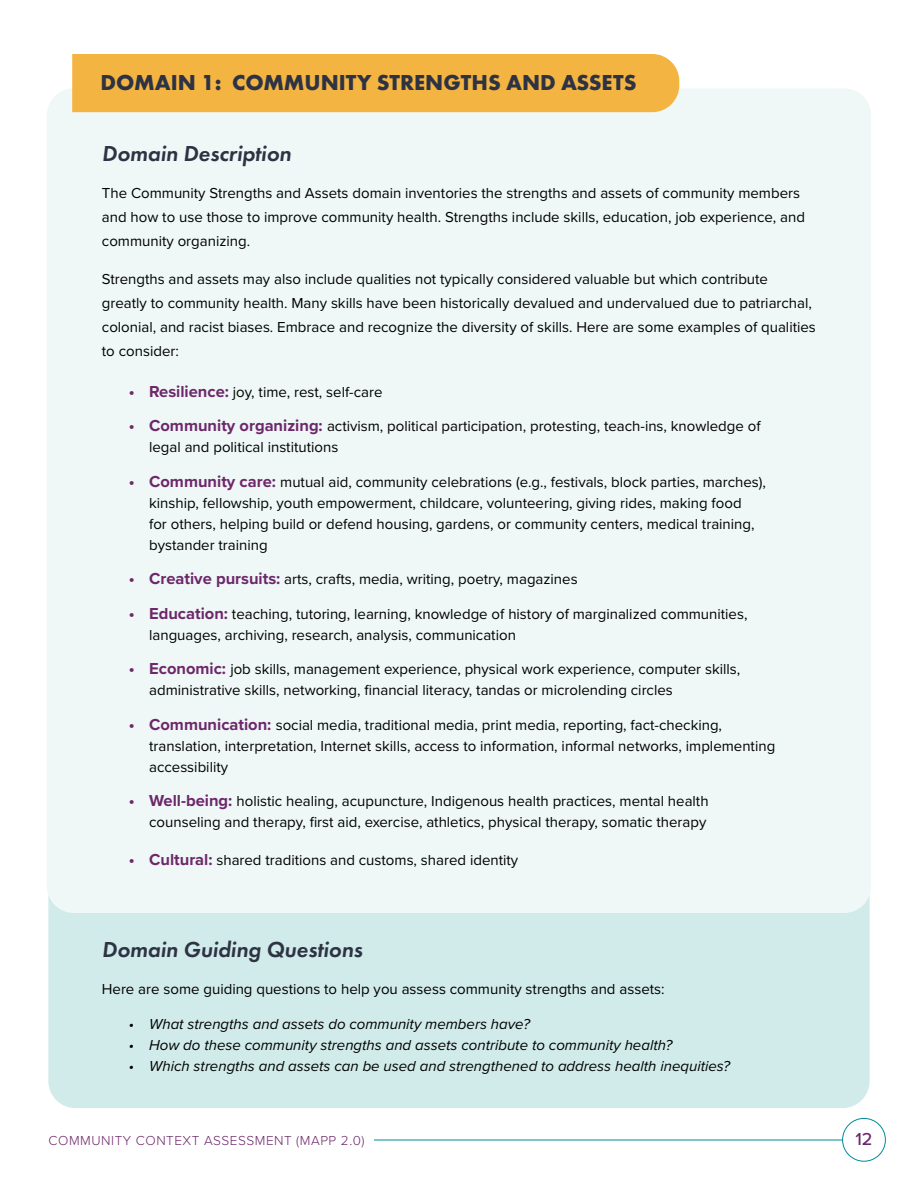
<style>
.page{position:relative;width:918px;height:1188px;background:#fff}
.page>*{position:absolute;margin:0;border:0;box-sizing:border-box;transform-origin:0 0}
.t1{font:italic 600 22.5px "Futura PT";color:#2e3344}
.t2{font:700 22.5px "Futura PT";color:#2e3344}
.t3{font:500 18px "Proxima Nova";color:#6d276a}
.t4{font:15px/21px "Proxima Nova";color:#000}
.t5{font:italic 15px "Proxima Nova";color:#000}
.t6{font:300 13.5px "Proxima Nova";letter-spacing:.04em;color:#6d276a}
.s1{font-weight:700;font-size:16.5px;color:#6d276a}
</style>
<div class="page">
<div style="left:48px;top:895px;width:822px;height:213px;background:#d0ebe9"></div>
<div style="left:47px;top:88px;width:824px;height:825px;background:#eff8f6;border-radius:27px"></div>
<div style="left:72px;top:54px;width:607px;height:58px;background:#f4b442"></div>
<div style="left:842px;top:1118px;width:44px;height:43px;border:1px solid #008b99;border-radius:50%"></div>
<hr style="left:374px;top:1140px;width:468px;height:1px;background:#008b99">
<h1 class="t2" style="left:101px;top:68px;width:538px">DOMAIN 1: COMMUNITY STRENGTHS AND ASSETS</h1>
<h1 class="t1" style="left:102px;top:139px;width:191px">Domain Description</h1>
<p class="t4" style="left:102px;top:180px;width:705px;line-height:24px">The Community Strengths and Assets domain inventories the strengths and assets of community members and how to use those to improve community health. Strengths include skills, education, job experience, and community organizing.</p>
<p class="t4" style="left:102px;top:266px;width:716px;line-height:24px">Strengths and assets may also include qualities not typically considered valuable but which contribute greatly to community health. Many skills have been historically devalued and undervalued due to patriarchal, colonial, and racist biases. Embrace and recognize the diversity of skills. Here are some examples of qualities to consider:</p>
<p class="t4" style="left:129px;top:381px;width:255px"><span class="s1">• Resilience:</span> joy, time, rest, self-care</p>
<p class="t4" style="left:149px;top:415px;width:613px;text-indent:-20px"><span class="s1">• Community organizing:</span> activism, political participation, protesting, teach-ins, knowledge of legal and political institutions</p>
<p class="t4" style="left:149px;top:471px;width:618px;text-indent:-20px"><span class="s1">• Community care:</span> mutual aid, community celebrations (e.g., festivals, block parties, marches), kinship, fellowship, youth empowerment, childcare, volunteering, giving rides, making food<br>for others, helping build or defend housing, gardens, or community centers, medical training, bystander training</p>
<p class="t4" style="left:129px;top:568px;width:450px"><span class="s1">• Creative pursuits:</span> arts, crafts, media, writing, poetry, magazines</p>
<p class="t4" style="left:149px;top:603px;width:600px;text-indent:-20px"><span class="s1">• Education:</span> teaching, tutoring, learning, knowledge of history of marginalized communities, languages, archiving, research, analysis, communication</p>
<p class="t4" style="left:149px;top:658px;width:593px;text-indent:-20px"><span class="s1">• Economic:</span> job skills, management experience, physical work experience, computer skills, administrative skills, networking, financial literacy, tandas or microlending circles</p>
<p class="t4" style="left:149px;top:714px;width:628px;text-indent:-20px"><span class="s1">• Communication:</span> social media, traditional media, print media, reporting, fact-checking, translation, interpretation, Internet skills, access to information, informal networks, implementing accessibility</p>
<p class="t4" style="left:129px;top:790px;width:581px;text-align:right"><span class="s1">• Well-being:</span> holistic healing, acupuncture, Indigenous health practices, mental health counseling and therapy, first aid, exercise, athletics, physical therapy, somatic therapy</p>
<p class="t4" style="left:129px;top:849px;width:391px"><span class="s1">• Cultural:</span> shared traditions and customs, shared identity</p>
<h1 class="t1" style="left:102px;top:935px;width:262px">Domain Guiding Questions</h1>
<p class="t4" style="left:102px;top:978px;width:564px">Here are some guiding questions to help you assess community strengths and assets:</p>
<p class="t5" style="left:129px;top:1013px;width:403px">• What strengths and assets do community members have?</p>
<p class="t5" style="left:129px;top:1034px;width:545px">• How do these community strengths and assets contribute to community health?</p>
<p class="t5" style="left:129px;top:1055px;width:603px">• Which strengths and assets can be used and strengthened to address health inequities?</p>
<p class="t6" style="left:49px;top:1130px;width:318px">COMMUNITY CONTEXT ASSESSMENT (MAPP 2.0)</p>
<p class="t3" style="left:855px;top:1125px;width:19px">12</p>
</div>
